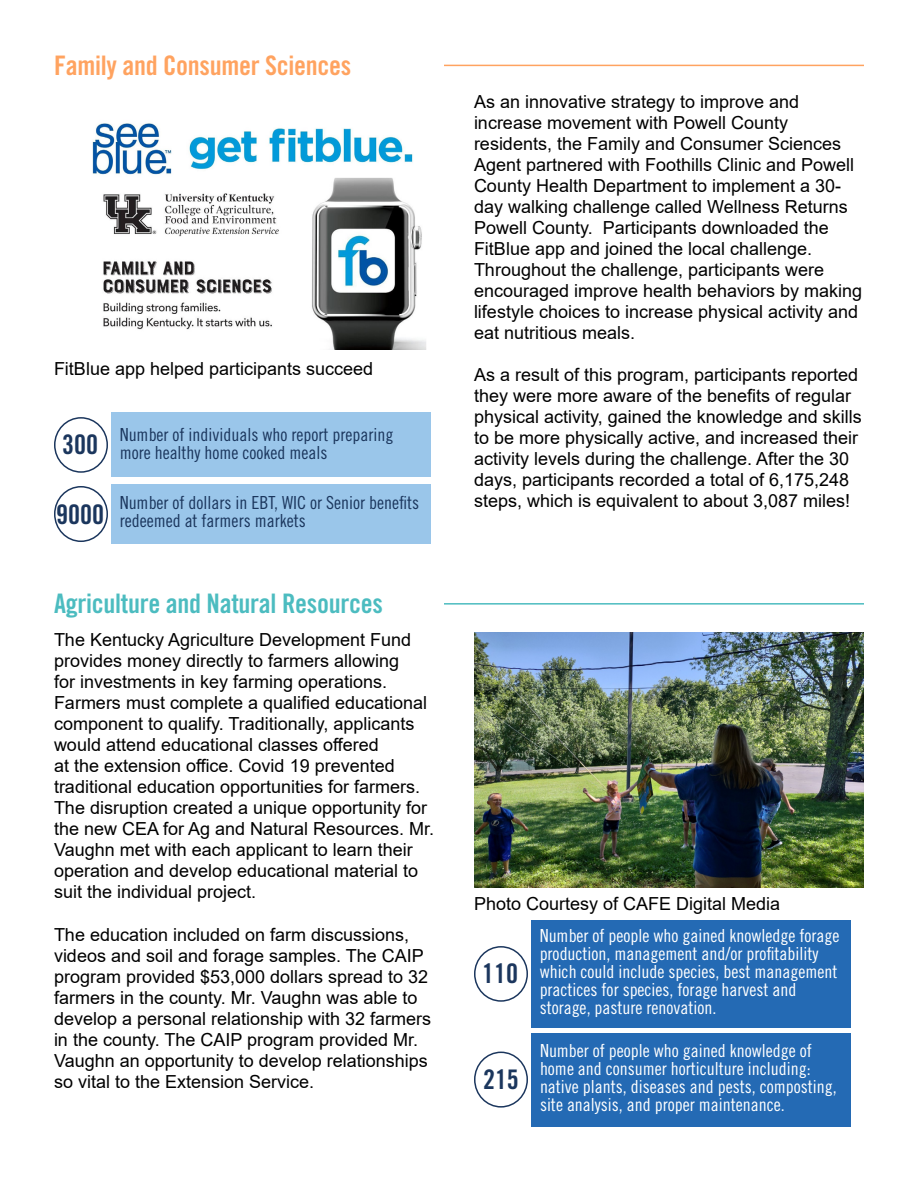
<style>
.page{position:relative;width:918px;height:1188px;background:#fff}
.page>*{position:absolute;margin:0;border:0;box-sizing:border-box;transform-origin:0 0}
.t1{font:27px "Trade Gothic LT Pro Bd Cn 20";color:#1b365d}
.t2{font:26.85px "Trade Gothic LT Pro Bd Cn 20";letter-spacing:-.01em;color:#4cbcc0}
.t3{font:26.85px "Trade Gothic LT Pro Bd Cn 20";letter-spacing:-.01em;color:#ffa360}
.t4{font:18px/21px "Arial";color:#000}
.t5{font:18px/18px "Trade Gothic LT Pro Cn 18";color:#fff}
.t6{font:18px/18px "Trade Gothic LT Pro Cn 18";color:#1b365d}
</style>
<div class="page">
<hr style="left:444px;top:603px;width:420px;height:2px;background:#4cbcc0">
<hr style="left:444px;top:65px;width:420px;height:1px;background:#ffa360">
<div style="left:532px;top:920px;width:319px;height:108px;background:#246ab4"></div>
<div style="left:474px;top:946px;width:54px;height:56px;border:2px solid #1b365d;border-radius:50%"></div>
<div style="left:474px;top:1052px;width:54px;height:56px;border:2px solid #1b365d;border-radius:50%"></div>
<div style="left:532px;top:1033px;width:319px;height:94px;background:#246ab4"></div>
<div style="left:112px;top:413px;width:319px;height:64px;background:#9ac6ea"></div>
<div style="left:54px;top:417px;width:54px;height:56px;border:2px solid #1b365d;border-radius:50%"></div>
<div style="left:54px;top:486px;width:54px;height:56px;border:2px solid #1b365d;border-radius:50%"></div>
<div style="left:112px;top:484px;width:319px;height:60px;background:#9ac6ea"></div>
<img style="left:92px;top:123px;width:334px;height:227px">
<img style="left:474px;top:633px;width:390px;height:255px">
<h2 class="t3" style="left:54px;top:49px;width:299px">Family and Consumer Sciences</h2>
<p class="t4" style="left:54px;top:358px;width:321px">FitBlue app helped participants succeed</p>
<p class="t6" style="left:62px;top:425px;width:333px;text-indent:57px">Number of individuals who report preparing<br><sup>300</sup> more healthy home cooked meals</p>
<h1 class="t1" style="left:56px;top:498px;width:49px">9000</h1>
<p class="t6" style="left:120px;top:494px;width:301px">Number of dollars in EBT, WIC or Senior benefits redeemed at farmers markets</p>
<h2 class="t2" style="left:54px;top:587px;width:330px">Agriculture and Natural Resources</h2>
<p class="t4" style="left:54px;top:629px;width:382px">The Kentucky Agriculture Development Fund provides money directly to farmers allowing<br>for investments in key farming operations.<br>Farmers must complete a qualified educational component to qualify. Traditionally, applicants would attend educational classes offered<br>at the extension office. Covid 19 prevented traditional education opportunities for farmers.<br>The disruption created a unique opportunity for the new CEA for Ag and Natural Resources. Mr.<br>Vaughn met with each applicant to learn their operation and develop educational material to suit the individual project.</p>
<p class="t4" style="left:54px;top:924px;width:379px">The education included on farm discussions, videos and soil and forage samples. The CAIP program provided $53,000 dollars spread to 32 farmers in the county. Mr. Vaughn was able to develop a personal relationship with 32 farmers in the county. The CAIP program provided Mr.<br>Vaughn an opportunity to develop relationships so vital to the Extension Service.</p>
<p class="t4" style="left:474px;top:91px;width:390px">As an innovative strategy to improve and increase movement with Powell County residents, the Family and Consumer Sciences Agent partnered with Foothills Clinic and Powell County Health Department to implement a 30- day walking challenge called Wellness Returns Powell County. Participants downloaded the FitBlue app and joined the local challenge.<br>Throughout the challenge, participants were encouraged improve health behaviors by making lifestyle choices to increase physical activity and eat nutritious meals.</p>
<p class="t4" style="left:474px;top:364px;width:389px">As a result of this program, participants reported they were more aware of the benefits of regular physical activity, gained the knowledge and skills to be more physically active, and increased their activity levels during the challenge. After the 30 days, participants recorded a total of 6,175,248 steps, which is equivalent to about 3,087 miles!</p>
<p class="t4" style="left:474px;top:893px;width:308px">Photo Courtesy of CAFE Digital Media</p>
<p class="t5" style="left:540px;top:927px;width:301px">Number of people who gained knowledge forage production, management and/or profitability which could include species, best management practices for species, forage harvest and storage, pasture renovation.</p>
<h1 class="t1" style="left:482px;top:957px;width:37px">110</h1>
<h1 class="t1" style="left:483px;top:1063px;width:37px">215</h1>
<p class="t5" style="left:540px;top:1042px;width:298px">Number of people who gained knowledge of home and consumer horticulture including: native plants, diseases and pests, composting, site analysis, and proper maintenance.</p>
</div>
